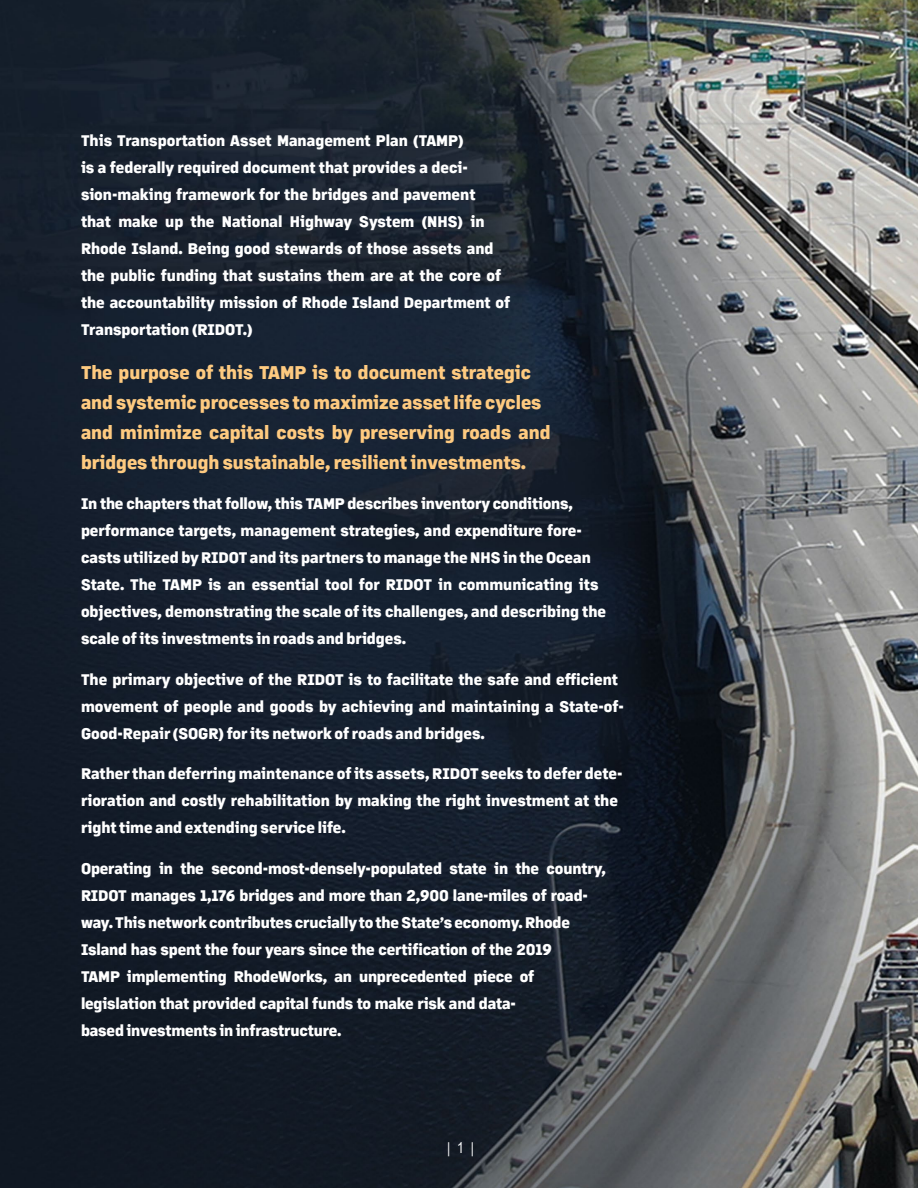
<style>
.page{position:relative;width:918px;height:1188px;background:#fff}
.page>*{position:absolute;margin:0;border:0;box-sizing:border-box;transform-origin:0 0}
.t1{font:800 18px/30px "Margin MVB";color:#feca80}
.t2{font:800 15px/27px "Margin MVB";color:#fff}
.t3{font:15px "Arial Narrow";color:#fff}
</style>
<div class="page">
<img style="left:0;top:0;width:918px;height:1188px">
<p class="t2" style="left:81px;top:127px;width:431px">This Transportation Asset Management Plan (TAMP)<br>is a federally required document that provides a deci&shy;sion-making framework for the bridges and pavement<br>that make up the National Highway System (NHS) in Rhode Island. Being good stewards of those assets and the public funding that sustains them are at the core of the accountability mission of Rhode Island Department of Transportation (RIDOT.)</p>
<p class="t1" style="left:81px;top:356px;width:471px">The purpose of this TAMP is to document strategic and systemic processes to maximize asset life cycles and minimize capital costs by preserving roads and bridges through sustainable, resilient investments.</p>
<p class="t2" style="left:81px;top:490px;width:527px">In the chapters that follow, this TAMP describes inventory conditions, performance targets, management strategies, and expenditure fore&shy;casts utilized by RIDOT and its partners to manage the NHS in the Ocean State. The TAMP is an essential tool for RIDOT in communicating its objectives, demonstrating the scale of its challenges, and describing the scale of its investments in roads and bridges.</p>
<p class="t2" style="left:81px;top:665px;width:544px">The primary objective of the RIDOT is to facilitate the safe and efficient movement of people and goods by achieving and maintaining a State-of-<br>Good-Repair (SOGR) for its network of roads and bridges.</p>
<p class="t2" style="left:81px;top:760px;width:543px">Rather than deferring maintenance of its assets, RIDOT seeks to defer dete&shy;rioration and costly rehabilitation by making the right investment at the right time and extending service life.</p>
<p class="t2" style="left:81px;top:854px;width:527px">Operating in the second-most-densely-populated state in the country, RIDOT manages 1,176 bridges and more than 2,900 lane-miles of road&shy;way. This network contributes crucially to the State’s economy. Rhode Island has spent the four years since the certification of the 2019<br>TAMP implementing RhodeWorks, an unprecedented piece of legislation that provided capital funds to make risk and data-<br>based investments in infrastructure.</p>
<p class="t3" style="left:447px;top:1137px;width:28px">| 1 |</p>
</div>
